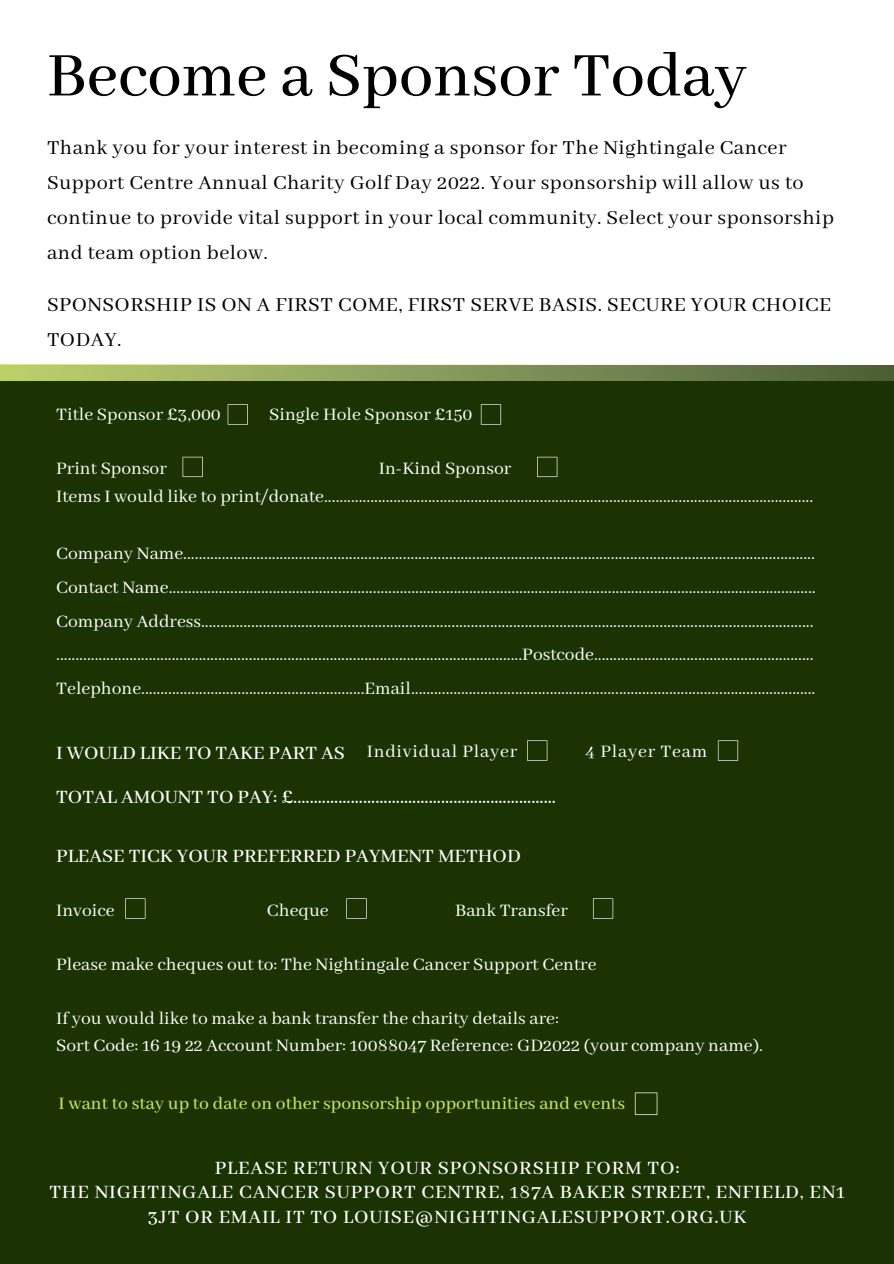
<style>
.page{position:relative;width:894px;height:1264px;background:#fff}
.page>*{position:absolute;margin:0;border:0;box-sizing:border-box;transform-origin:0 0}
.t1{font:500 68.4px "Abhaya Libre";color:#000}
.t2{font:22.2px/35px "Abhaya Libre";letter-spacing:.02em;color:#000}
.t3{font:500 21px "Abhaya Libre";color:#fff}
.t4{font:500 21px/24.8px "Abhaya Libre";letter-spacing:.04em;color:#fff;text-align:center}
.t5{font:19.5px/33.8px "Abhaya Libre";color:#fff}
.t6{font:500 19.5px "Abhaya Libre";color:#c9e265}
.t7{font:19.5px "Abhaya Libre";letter-spacing:.04em;color:#fff}
.s1{font-weight:400;font-size:19.5px}
</style>
<div class="page">
<div style="left:0;top:0;width:893px;height:1263px;background:#1b3302"></div>
<div style="left:0;top:0;width:893px;height:365px;background:#fff"></div>
<div style="left:0;top:364px;width:893px;height:16px;background:linear-gradient(to right,#bed373,#4e603d)"></div>
<svg style="left:592px;top:898px;width:21px;height:20px"></svg>
<svg style="left:227px;top:404px;width:21px;height:20px"></svg>
<svg style="left:480px;top:404px;width:21px;height:20px"></svg>
<svg style="left:182px;top:457px;width:21px;height:20px"></svg>
<svg style="left:537px;top:457px;width:20px;height:20px"></svg>
<svg style="left:527px;top:740px;width:20px;height:20px"></svg>
<svg style="left:717px;top:740px;width:21px;height:20px"></svg>
<svg style="left:125px;top:898px;width:20px;height:20px"></svg>
<svg style="left:346px;top:898px;width:20px;height:20px"></svg>
<svg style="left:634px;top:1092px;width:23px;height:22px"></svg>
<h1 class="t1" style="left:47px;top:38px;width:701px">Become a Sponsor Today</h1>
<p class="t2" style="left:47px;top:131px;width:788px">Thank you for your interest in becoming a sponsor for The Nightingale Cancer Support Centre Annual Charity Golf Day 2022. Your sponsorship will allow us to continue to provide vital support in your local community. Select your sponsorship and team option below.</p>
<p class="t2" style="left:47px;top:287px;width:785px">SPONSORSHIP IS ON A FIRST COME, FIRST SERVE BASIS. SECURE YOUR CHOICE<br>TODAY.</p>
<p class="t5" style="left:56px;top:398px;width:166px">Title Sponsor £3,000</p>
<p class="t5" style="left:269px;top:398px;width:205px">Single Hole Sponsor £150</p>
<p class="t5" style="left:56px;top:453px;width:112px">Print Sponsor</p>
<p class="t5" style="left:56px;top:456px;width:758px;line-height:27px;text-indent:322px">In-Kind Sponsor<br>Items I would like to print/donate...............................................................................................................................</p>
<p class="t5" style="left:56px;top:537px;width:760px;text-align:justify">Company Name....................................................................................................................................................................<br>Contact Name........................................................................................................................................................................<br>Company Address............................................................................................................................................................... .........................................................................................................................Postcode.........................................................<br>Telephone..........................................................Email.........................................................................................................</p>
<p class="t3" style="left:56px;top:741px;width:462px">I WOULD LIKE TO TAKE PART AS <span class="s1">Individual Player</span></p>
<p class="t7" style="left:585px;top:740px;width:123px">4 Player Team</p>
<p class="t3" style="left:56px;top:785px;width:501px">TOTAL AMOUNT TO PAY: £................................................................</p>
<p class="t3" style="left:56px;top:844px;width:466px">PLEASE TICK YOUR PREFERRED PAYMENT METHOD</p>
<p class="t5" style="left:56px;top:894px;width:60px">Invoice</p>
<p class="t5" style="left:267px;top:894px;width:63px">Cheque</p>
<p class="t5" style="left:455px;top:894px;width:114px">Bank Transfer</p>
<p class="t5" style="left:56px;top:948px;width:541px">Please make cheques out to: The Nightingale Cancer Support Centre</p>
<p class="t5" style="left:56px;top:1005px;width:708px;line-height:27px">If you would like to make a bank transfer the charity details are:<br>Sort Code: 16 19 22 Account Number: 10088047 Reference: GD2022 (your company name).</p>
<p class="t6" style="left:59px;top:1092px;width:568px">I want to stay up to date on other sponsorship opportunities and events</p>
<p class="t4" style="left:49px;top:1155px;width:796px">PLEASE RETURN YOUR SPONSORSHIP FORM TO:<br>THE NIGHTINGALE CANCER SUPPORT CENTRE, 187A BAKER STREET, ENFIELD, EN1<br>3JT OR EMAIL IT TO LOUISE@NIGHTINGALESUPPORT.ORG.UK</p>
</div>
